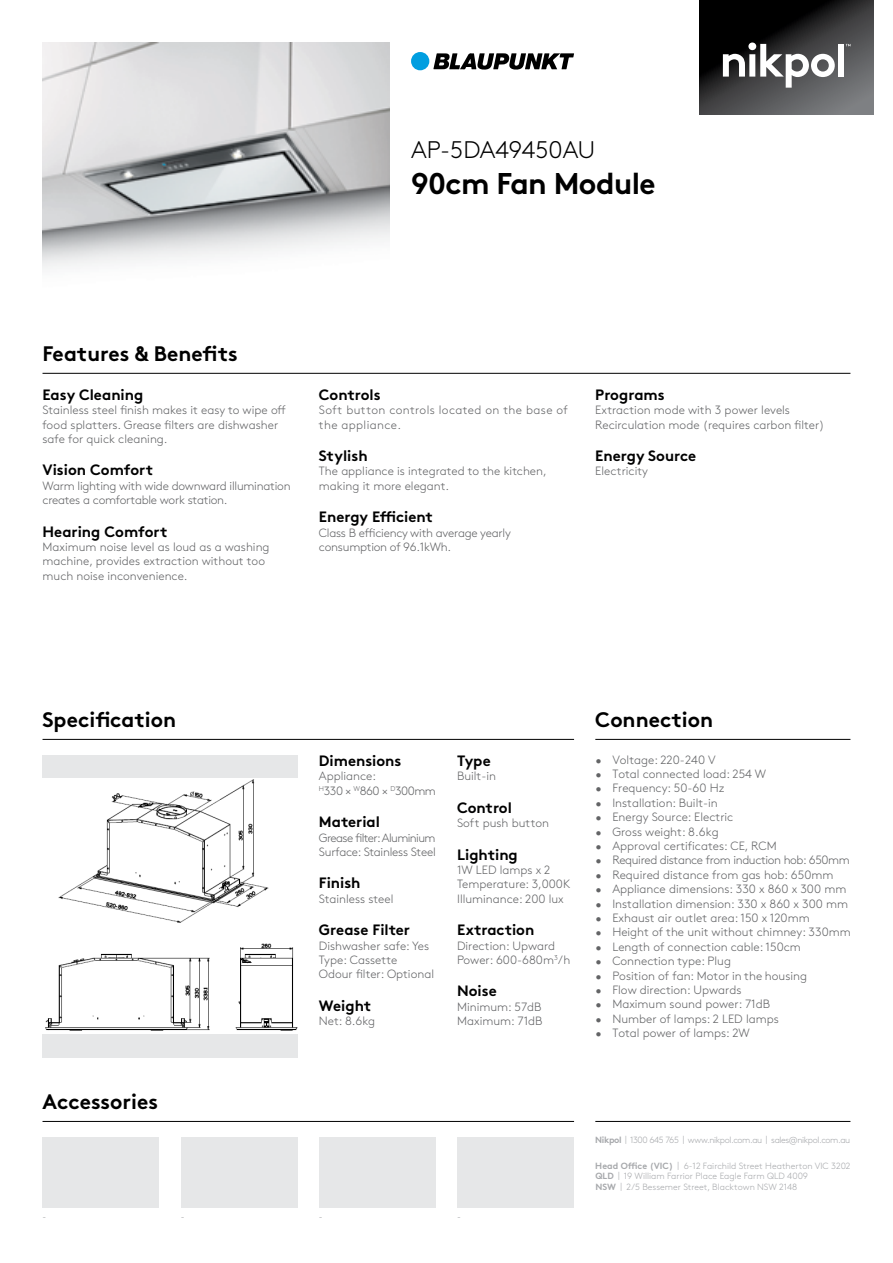
<style>
.page{position:relative;width:893px;height:1263px;background:#fff}
.page>*{position:absolute;margin:0;border:0;box-sizing:border-box;transform-origin:0 0}
.t1{font:700 30px "Brown Std";letter-spacing:-.02em;color:#000}
.t2{font:300 24px "Brown Std";color:#000}
.t3{font:700 21px "Brown Std";color:#000}
.t4{font:700 15px "Brown Std";color:#000}
.t5{font:300 12px/14.4px "Brown Std";color:#636466}
.t6{font:300 12px/14.4px "Brown Std";letter-spacing:-.02em;color:#636466}
.t7{font:300 12px/14.4px "Brown Std";letter-spacing:.03em;color:#636466}
.t8{font:300 12px/14.4px "Brown Std";letter-spacing:-.04em;color:#636466}
.t9{font:300 12px "Brown Std";letter-spacing:-.03em;color:#636466}
.t10{font:300 9px/10.8px "Brown Std";color:#a7a9ac}
.t11{font:300 9px "Brown Std";letter-spacing:-.045em;color:#a7a9ac}
.t12{font:300 9px "Brown Std";color:#939598}
.s1{font-weight:700}
</style>
<div class="page">
<div style="left:43px;top:755px;width:255px;height:302px;background:#e6e7e8"></div>
<svg style="left:700px;top:0;width:173px;height:115px;background:#343435"></svg>
<div style="left:838px;top:44px;width:6px;height:33px;background:#fff"></div>
<svg style="left:723px;top:43px;width:112px;height:45px"></svg>
<div style="left:411px;top:52px;width:18px;height:18px;background:#009ee0;border-radius:50%"></div>
<svg style="left:433px;top:53px;width:141px;height:17px"></svg>
<hr style="left:43px;top:1121px;width:531px;height:1px;background:#000">
<div style="left:457px;top:1137px;width:117px;height:70px;background:#e6e7e8"></div>
<div style="left:319px;top:1137px;width:117px;height:70px;background:#e6e7e8"></div>
<div style="left:181px;top:1137px;width:117px;height:70px;background:#e6e7e8"></div>
<div style="left:43px;top:1137px;width:116px;height:70px;background:#e6e7e8"></div>
<img style="left:43px;top:43px;width:347px;height:226px">
<hr style="left:43px;top:373px;width:807px;height:1px;background:#000">
<hr style="left:595px;top:739px;width:255px;height:1px;background:#000">
<hr style="left:43px;top:739px;width:531px;height:1px;background:#000">
<hr style="left:595px;top:1121px;width:255px;height:1px;background:#000">
<img style="left:43px;top:778px;width:255px;height:255px">
<h2 class="t2" style="left:411px;top:136px;width:186px">AP-5DA49450AU</h2>
<h1 class="t1" style="left:411px;top:165px;width:246px">90cm Fan Module</h1>
<h3 class="t3" style="left:43px;top:341px;width:197px">Features &amp; Benefits</h3>
<p class="t4" style="left:43px;top:385px;width:102px">Easy Cleaning</p>
<p class="t5" style="left:43px;top:403px;width:245px">Stainless steel finish makes it easy to wipe off food splatters. Grease filters are dishwasher safe for quick cleaning.</p>
<p class="t4" style="left:43px;top:461px;width:112px">Vision Comfort</p>
<p class="t6" style="left:43px;top:479px;width:250px">Warm lighting with wide downward illumination creates a comfortable work station.</p>
<p class="t4" style="left:43px;top:522px;width:127px">Hearing Comfort</p>
<p class="t5" style="left:43px;top:540px;width:229px">Maximum noise level as loud as a washing machine, provides extraction without too much noise inconvenience.</p>
<p class="t4" style="left:319px;top:385px;width:63px">Controls</p>
<p class="t7" style="left:319px;top:403px;width:250px">Soft button controls located on the base of the appliance.</p>
<p class="t4" style="left:319px;top:447px;width:50px">Stylish</p>
<p class="t5" style="left:319px;top:464px;width:229px">The appliance is integrated to the kitchen, making it more elegant.</p>
<p class="t4" style="left:319px;top:508px;width:115px">Energy Efficient</p>
<p class="t6" style="left:319px;top:525px;width:193px">Class B efficiency with average yearly consumption of 96.1kWh.</p>
<p class="t4" style="left:595px;top:385px;width:71px">Programs</p>
<p class="t5" style="left:595px;top:403px;width:231px">Extraction mode with 3 power levels<br>Recirculation mode (requires carbon filter)</p>
<p class="t4" style="left:595px;top:447px;width:102px">Energy Source</p>
<p class="t5" style="left:595px;top:464px;width:54px">Electricity</p>
<h3 class="t3" style="left:43px;top:707px;width:135px">Specification</h3>
<h3 class="t3" style="left:595px;top:707px;width:119px">Connection</h3>
<h3 class="t3" style="left:43px;top:1089px;width:117px">Accessories</h3>
<p class="t4" style="left:319px;top:751px;width:84px">Dimensions</p>
<p class="t6" style="left:319px;top:769px;width:118px">Appliance:<br><sup>H</sup>330 × <sup>W</sup>860 × <sup>D</sup>300mm</p>
<p class="t4" style="left:319px;top:813px;width:63px">Material</p>
<p class="t8" style="left:319px;top:830px;width:118px">Grease filter: Aluminium<br>Surface: Stainless Steel</p>
<p class="t4" style="left:319px;top:874px;width:43px">Finish</p>
<p class="t5" style="left:319px;top:891px;width:76px">Stainless steel</p>
<p class="t4" style="left:319px;top:921px;width:93px">Grease Filter</p>
<p class="t5" style="left:319px;top:938px;width:117px">Dishwasher safe: Yes<br>Type: Cassette<br>Odour filter: Optional</p>
<p class="t4" style="left:319px;top:996px;width:54px">Weight</p>
<p class="t5" style="left:319px;top:1014px;width:58px">Net: 8.6kg</p>
<p class="t4" style="left:457px;top:751px;width:35px">Type</p>
<p class="t5" style="left:457px;top:769px;width:40px">Built-in</p>
<p class="t4" style="left:457px;top:798px;width:56px">Control</p>
<p class="t5" style="left:457px;top:816px;width:93px">Soft push button</p>
<p class="t4" style="left:457px;top:845px;width:62px">Lighting</p>
<p class="t5" style="left:457px;top:863px;width:115px">1W LED lamps x 2<br>Temperature: 3,000K<br>Illuminance: 200 lux</p>
<p class="t4" style="left:457px;top:921px;width:79px">Extraction</p>
<p class="t5" style="left:457px;top:938px;width:115px">Direction: Upward<br>Power: 600-680m<sup>3</sup>/h</p>
<p class="t4" style="left:457px;top:982px;width:41px">Noise</p>
<p class="t5" style="left:457px;top:999px;width:87px">Minimum: 57dB<br>Maximum: 71dB</p>
<p class="t12" style="left:43px;top:1212px;width:5px">-</p>
<p class="t12" style="left:181px;top:1212px;width:5px">-</p>
<p class="t12" style="left:319px;top:1212px;width:5px">-</p>
<p class="t12" style="left:457px;top:1212px;width:5px">-</p>
<p class="t5" style="left:595px;top:752px;width:122px">• Voltage: 220-240 V</p>
<p class="t5" style="left:595px;top:767px;width:172px">• Total connected load: 254 W</p>
<p class="t5" style="left:595px;top:781px;width:130px">• Frequency: 50-60 Hz</p>
<p class="t5" style="left:595px;top:796px;width:124px">• Installation: Built-in</p>
<p class="t5" style="left:595px;top:810px;width:139px">• Energy Source: Electric</p>
<p class="t5" style="left:595px;top:824px;width:125px">• Gross weight: 8.6kg</p>
<p class="t5" style="left:595px;top:839px;width:183px">• Approval certificates: CE, RCM</p>
<p class="t9" style="left:595px;top:853px;width:256px">• Required distance from induction hob: 650mm</p>
<p class="t5" style="left:595px;top:868px;width:240px">• Required distance from gas hob: 650mm</p>
<p class="t5" style="left:595px;top:882px;width:253px">• Appliance dimensions: 330 x 860 x 300 mm</p>
<p class="t5" style="left:595px;top:896px;width:254px">• Installation dimension: 330 x 860 x 300 mm</p>
<p class="t5" style="left:595px;top:911px;width:216px">• Exhaust air outlet area: 150 x 120mm</p>
<p class="t5" style="left:595px;top:925px;width:257px">• Height of the unit without chimney: 330mm</p>
<p class="t5" style="left:595px;top:940px;width:207px">• Length of connection cable: 150cm</p>
<p class="t5" style="left:595px;top:954px;width:137px">• Connection type: Plug</p>
<p class="t5" style="left:595px;top:968px;width:213px">• Position of fan: Motor in the housing</p>
<p class="t5" style="left:595px;top:983px;width:148px">• Flow direction: Upwards</p>
<p class="t5" style="left:595px;top:997px;width:176px">• Maximum sound power: 71dB</p>
<p class="t5" style="left:595px;top:1012px;width:185px">• Number of lamps: 2 LED lamps</p>
<p class="t5" style="left:595px;top:1026px;width:156px">• Total power of lamps: 2W</p>
<p class="t11" style="left:595px;top:1135px;width:257px"><span class="s1">Nikpol</span> | 1300 645 765 | www.nikpol.com.au | sales@nikpol.com.au</p>
<p class="t10" style="left:595px;top:1160px;width:257px"><span class="s1">Head Office (VIC)</span> | 6-12 Fairchild Street Heatherton VIC 3202<br><span class="s1">QLD</span> | 19 William Farrior Place Eagle Farm QLD 4009<br><span class="s1">NSW</span> | 2/5 Bessemer Street, Blacktown NSW 2148</p>
</div>
